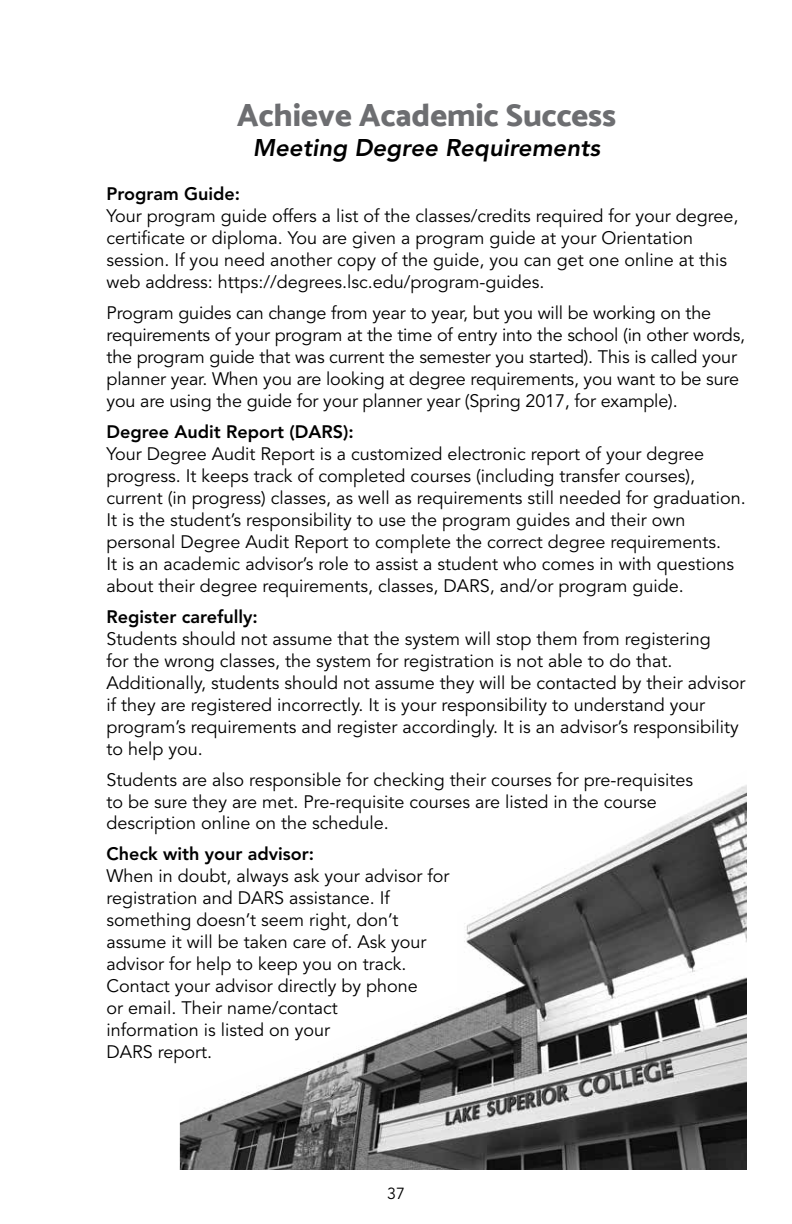
<style>
.page{position:relative;width:792px;height:1224px;background:#fff}
.page>*{position:absolute;margin:0;border:0;box-sizing:border-box;transform-origin:0 0}
.t1{font:32px "Mosk Extra Bold 800";color:#6d6e71}
.t2{font:italic 800 24px "Avenir LT Std";color:#000}
.t3{font:18px/22px "Avenir LT Std";color:#000}
.t4{font:800 18px "Avenir LT Std";color:#000}
.t5{font:16px "Avenir LT Std";color:#000}
</style>
<div class="page">
<img style="left:180px;top:785px;width:567px;height:385px">
<h1 class="t1" style="left:237px;top:95px;width:381px">Achieve Academic Success</h1>
<h2 class="t2" style="left:253px;top:133px;width:349px">Meeting Degree Requirements</h2>
<p class="t4" style="left:107px;top:183px;width:135px">Program Guide:</p>
<p class="t3" style="left:107px;top:205px;width:633px">Your program guide offers a list of the classes/credits required for your degree, certificate or diploma. You are given a program guide at your Orientation session. If you need another copy of the guide, you can get one online at this web address: https://degrees.lsc.edu/program-guides.</p>
<p class="t3" style="left:107px;top:302px;width:640px">Program guides can change from year to year, but you will be working on the requirements of your program at the time of entry into the school (in other words, the program guide that was current the semester you started). This is called your planner year. When you are looking at degree requirements, you want to be sure you are using the guide for your planner year (Spring 2017, for example).</p>
<p class="t4" style="left:107px;top:421px;width:249px">Degree Audit Report (DARS):</p>
<p class="t3" style="left:107px;top:443px;width:641px">Your Degree Audit Report is a customized electronic report of your degree progress. It keeps track of completed courses (including transfer courses), current (in progress) classes, as well as requirements still needed for graduation.<br>It is the student’s responsibility to use the program guides and their own personal Degree Audit Report to complete the correct degree requirements.<br>It is an academic advisor’s role to assist a student who comes in with questions about their degree requirements, classes, DARS, and/or program guide.</p>
<p class="t4" style="left:107px;top:606px;width:153px">Register carefully:</p>
<p class="t3" style="left:107px;top:628px;width:640px">Students should not assume that the system will stop them from registering<br>for the wrong classes, the system for registration is not able to do that.<br>Additionally, students should not assume they will be contacted by their advisor if they are registered incorrectly. It is your responsibility to understand your program’s requirements and register accordingly. It is an advisor’s responsibility to help you.</p>
<p class="t3" style="left:107px;top:769px;width:588px">Students are also responsible for checking their courses for pre-requisites to be sure they are met. Pre-requisite courses are listed in the course description online on the schedule.</p>
<p class="t4" style="left:107px;top:844px;width:209px">Check with your advisor:</p>
<p class="t3" style="left:107px;top:866px;width:345px">When in doubt, always ask your advisor for registration and DARS assistance. If something doesn’t seem right, don’t assume it will be taken care of. Ask your advisor for help to keep you on track.<br>Contact your advisor directly by phone<br>or email. Their name/contact<br>information is listed on your<br>DARS report.</p>
<p class="t5" style="left:387px;top:1184px;width:19px">37</p>
</div>
